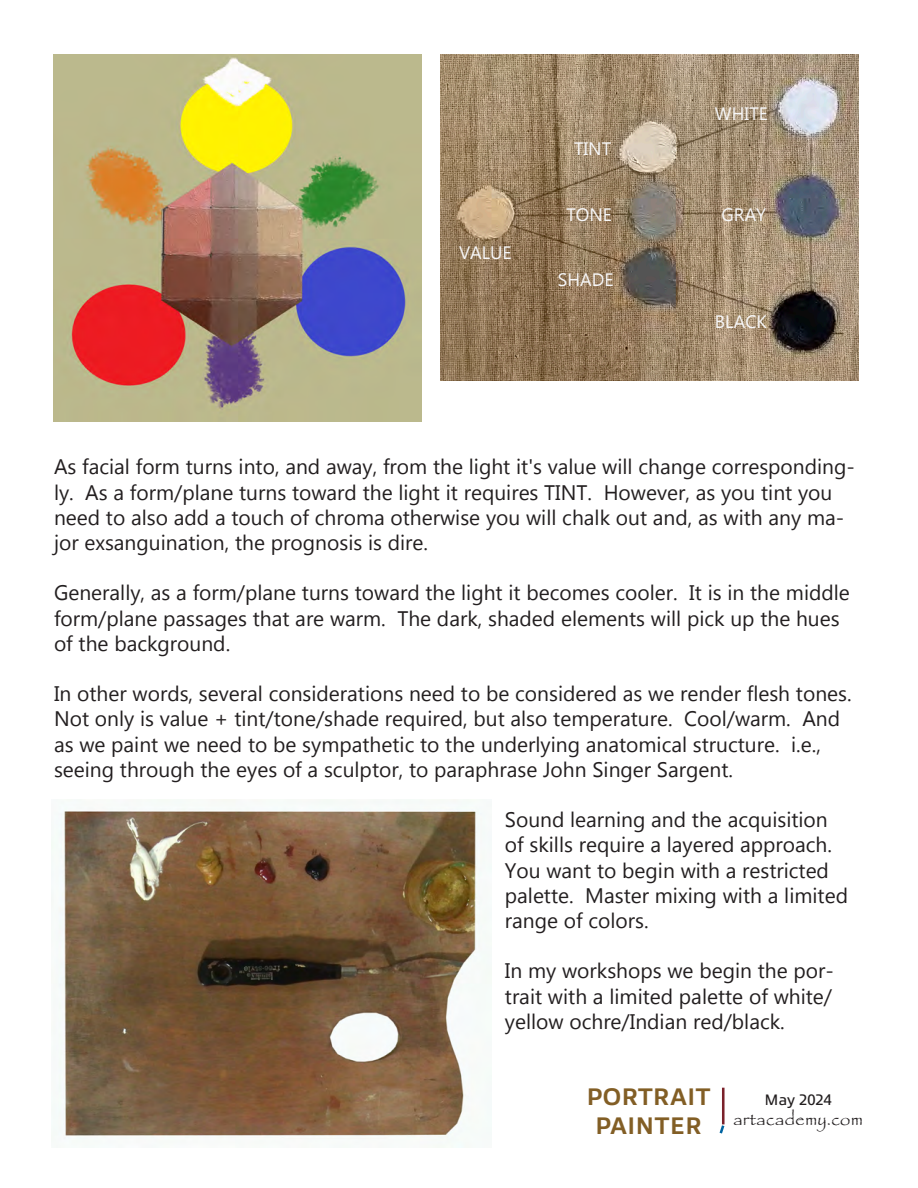
<style>
.page{position:relative;width:918px;height:1188px;background:#fff}
.page>*{position:absolute;margin:0;border:0;box-sizing:border-box;transform-origin:0 0}
.t1{font:700 24.15px/29.1px "Allumi Std";color:#825e25;text-align:center}
.t2{font:21px/25.2px "Gadugi";color:#231f20}
.t3{font:19.2px "Papyrus";color:#231f20}
.t4{font:18px "Gadugi";color:#f7f7f8}
.t5{font:15.3px "Allumi Std";color:#231f20}
</style>
<div class="page">
<hr style="left:722px;top:1088px;width:3px;height:36px;background:#7a212a">
<svg style="left:719px;top:1123px;width:6px;height:11px"></svg>
<img style="left:54px;top:54px;width:367px;height:367px">
<img style="left:441px;top:54px;width:417px;height:327px">
<img style="left:51px;top:799px;width:440px;height:348px">
<p class="t4" style="left:459px;top:242px;width:54px">VALUE</p>
<p class="t4" style="left:574px;top:137px;width:39px">TINT</p>
<p class="t4" style="left:566px;top:203px;width:47px">TONE</p>
<p class="t4" style="left:558px;top:269px;width:57px">SHADE</p>
<p class="t4" style="left:715px;top:102px;width:54px">WHITE</p>
<p class="t4" style="left:722px;top:203px;width:46px">GRAY</p>
<p class="t4" style="left:715px;top:311px;width:53px">BLACK</p>
<p class="t2" style="left:54px;top:454px;width:802px">As facial form turns into, and away, from the light it's value will change corresponding&shy;ly. As a form/plane turns toward the light it requires TINT. However, as you tint you need to also add a touch of chroma otherwise you will chalk out and, as with any ma&shy;jor exsanguination, the prognosis is dire.</p>
<p class="t2" style="left:54px;top:580px;width:797px">Generally, as a form/plane turns toward the light it becomes cooler. It is in the middle form/plane passages that are warm. The dark, shaded elements will pick up the hues of the background.</p>
<p class="t2" style="left:54px;top:681px;width:799px">In other words, several considerations need to be considered as we render flesh tones.<br>Not only is value + tint/tone/shade required, but also temperature. Cool/warm. And as we paint we need to be sympathetic to the underlying anatomical structure. i.e., seeing through the eyes of a sculptor, to paraphrase John Singer Sargent.</p>
<p class="t2" style="left:505px;top:807px;width:345px">Sound learning and the acquisition of skills require a layered approach.<br>You want to begin with a restricted palette. Master mixing with a limited range of colors.</p>
<p class="t2" style="left:505px;top:958px;width:330px;text-align:justify">In my workshops we begin the por&shy;trait with a limited palette of white/ yellow ochre/Indian red/black.</p>
<p class="t1" style="left:586px;top:1083px;width:126px">PORTRAIT<br>PAINTER</p>
<p class="t5" style="left:764px;top:1091px;width:69px">May 2024</p>
<p class="t3" style="left:733px;top:1107px;width:131px">artacademy.com</p>
</div>
